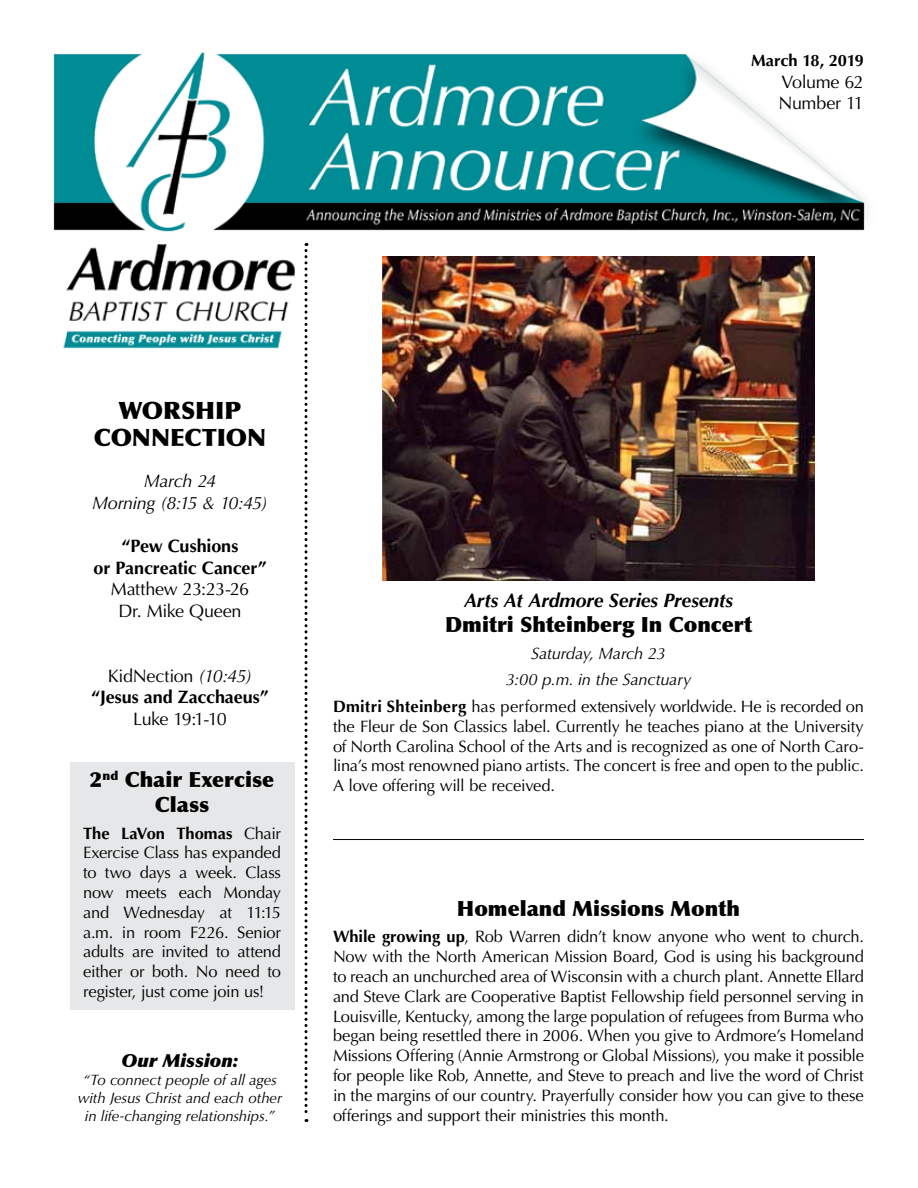
<style>
.page{position:relative;width:918px;height:1188px;background:#fff}
.page>*{position:absolute;margin:0;border:0;box-sizing:border-box;transform-origin:0 0}
.t1{font:900 24px/27px "Optima LT Std";letter-spacing:-.005em;color:#000;text-align:center}
.t2{font:900 21px/25.2px "Optima LT Std";color:#000;text-align:center}
.t3{font:italic 700 19.5px "Optima LT Std";letter-spacing:-.01em;color:#000}
.t4{font:700 18px/21.6px "Optima LT Std";letter-spacing:-.01em;color:#000;text-align:center}
.t5{font:18px/21.6px "Optima LT Std";letter-spacing:-.02em;color:#000}
.t6{font:italic 18px/21.6px "Optima LT Std";letter-spacing:-.025em;color:#000;text-align:center}
.t7{font:italic 18px "Optima LT Std X Black";color:#000}
.t8{font:16.5px/19.8px "Optima LT Std";letter-spacing:-.01em;color:#000;text-align:justify}
.t9{font:700 16.5px "Optima LT Std";letter-spacing:-.01em;color:#000}
.t10{font:italic 15px/18px "Optima LT Std";letter-spacing:-.01em;color:#000;text-align:center}
.s1{font-weight:400}
.s2{font-weight:400;font-style:italic}
.s3{font-weight:700}
.s4{font-style:italic}
</style>
<div class="page">
<img style="left:53px;top:52px;width:814px;height:326px">
<svg style="left:304px;top:243px;width:4px;height:879px"></svg>
<hr style="left:333px;top:839px;width:531px;height:1px;background:#000">
<div style="left:70px;top:762px;width:225px;height:248px;background:#e6e7e8"></div>
<img style="left:382px;top:256px;width:432px;height:324px">
<p class="t9" style="left:751px;top:51px;width:114px">March 18, 2019</p>
<p class="t5" style="left:778px;top:71px;width:87px">Volume 62<br>Number 11</p>
<h1 class="t1" style="left:94px;top:397px;width:174px">WORSHIP<br>CONNECTION</h1>
<p class="t6" style="left:92px;top:471px;width:177px">March 24<br>Morning (8:15 &amp; 10:45)</p>
<p class="t4" style="left:94px;top:535px;width:174px">“Pew Cushions<br>or Pancreatic Cancer”</p>
<p class="t5" style="left:111px;top:579px;width:140px;text-align:center">Matthew 23:23-26<br>Dr. Mike Queen</p>
<p class="t4" style="left:91px;top:665px;width:179px"><span class="s1">KidNection</span> <span class="s2">(10:45) </span>“Jesus and Zacchaeus”</p>
<p class="t5" style="left:133px;top:708px;width:95px">Luke 19:1-10</p>
<p class="t2" style="left:90px;top:767px;width:186px">2<sup>nd</sup> Chair Exercise<br>Class</p>
<p class="t8" style="left:83px;top:823px;width:200px"><span class="s3">The LaVon Thomas</span> Chair Exercise Class has expanded to two days a week. Class now meets each Monday and Wednesday at 11:15 a.m. in room F226. Senior adults are invited to attend either or both. No need to register, just come join us!</p>
<p class="t7" style="left:121px;top:1049px;width:119px">Our Mission:</p>
<p class="t10" style="left:78px;top:1071px;width:206px">“To connect people of all ages with Jesus Christ and each other in life-changing relationships.”</p>
<p class="t3" style="left:464px;top:589px;width:270px">Arts At Ardmore Series Presents</p>
<p class="t2" style="left:445px;top:612px;width:308px">Dmitri Shteinberg In Concert</p>
<p class="t8" style="left:333px;top:640px;width:532px;line-height:26.5px;text-align:center"><span class="s4">Saturday, March 23<br>3:00 p.m. in the Sanctuary<br></span><span class="s3">Dmitri Shteinberg</span> has performed extensively worldwide. He is recorded on</p>
<p class="t8" style="left:333px;top:717px;width:533px">the Fleur de Son Classics label. Currently he teaches piano at the University of North Carolina School of the Arts and is recognized as one of North Caro&shy;lina’s most renowned piano artists. The concert is free and open to the public.<br>A love offering will be received.</p>
<p class="t2" style="left:457px;top:896px;width:285px">Homeland Missions Month</p>
<p class="t8" style="left:333px;top:927px;width:533px"><span class="s3">While growing up</span>, Rob Warren didn’t know anyone who went to church.<br>Now with the North American Mission Board, God is using his background to reach an unchurched area of Wisconsin with a church plant. Annette Ellard and Steve Clark are Cooperative Baptist Fellowship field personnel serving in Louisville, Kentucky, among the large population of refugees from Burma who began being resettled there in 2006. When you give to Ardmore’s Homeland Missions Offering (Annie Armstrong or Global Missions), you make it possible for people like Rob, Annette, and Steve to preach and live the word of Christ in the margins of our country. Prayerfully consider how you can give to these offerings and support their ministries this month.</p>
</div>
